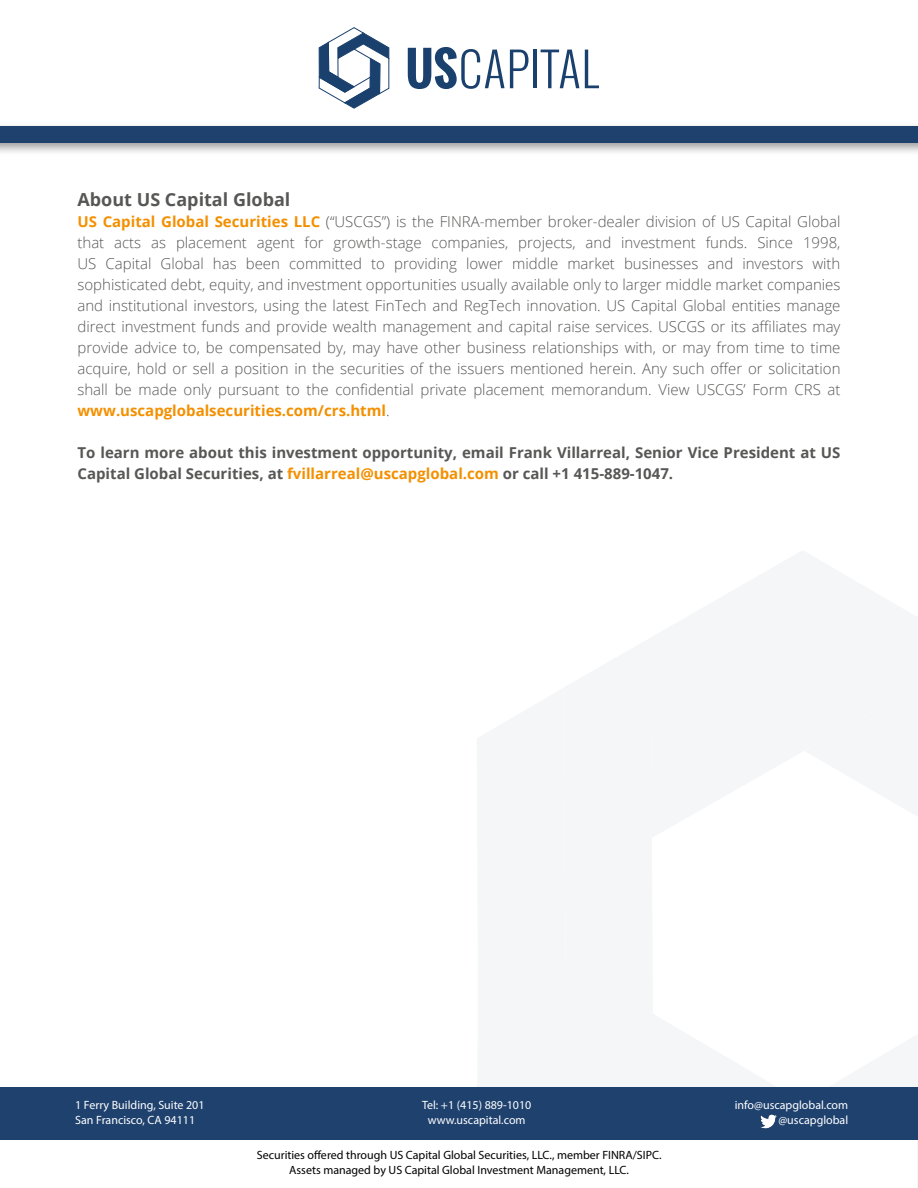
<style>
.page{position:relative;width:918px;height:1188px;background:#fff}
.page>*{position:absolute;margin:0;border:0;box-sizing:border-box;transform-origin:0 0}
.t1{font:700 18px "Open Sans";color:#575756}
.t2{font:300 15px/21px "Open Sans";color:#575756;text-align:justify}
.t3{font:700 15px/21px "Open Sans";color:#575756}
.t4{font:12px/15.6px "Myriad Pro";color:#000;text-align:center}
.t5{font:12px/15px "Myriad Pro";color:#fff;text-align:center}
.s1{font-weight:700;color:#f39000}
.s2{color:#f39000}
</style>
<div class="page">
<div style="left:890px;top:602px;width:28px;height:100px;background:#f4f6f8"></div>
<div style="left:890px;top:702px;width:28px;height:114px;background:#f4f6f8"></div>
<svg style="left:565px;top:551px;width:325px;height:249px;fill:#f4f6f8"></svg>
<svg style="left:477px;top:688px;width:326px;height:399px;fill:#f4f6f8"></svg>
<svg style="left:716px;top:838px;width:202px;height:350px"></svg>
<div style="left:1px;top:1138px;width:916px;height:50px;background:#fff"></div>
<div style="left:0;top:1087px;width:918px;height:52px;background:#1e416e"></div>
<img style="left:760px;top:1114px;width:17px;height:15px">
<div style="left:0;top:121px;width:918px;height:35px;background:#000;opacity:.4"></div>
<div style="left:0;top:126px;width:918px;height:17px;background:#1e416e"></div>
<svg style="left:408px;top:47px;width:120px;height:42px"></svg>
<hr style="left:534px;top:50px;width:3px;height:38px;background:#1a406e">
<svg style="left:541px;top:50px;width:38px;height:38px"></svg>
<svg style="left:585px;top:50px;width:14px;height:38px"></svg>
<svg style="left:319px;top:27px;width:70px;height:81px"></svg>
<p class="t1" style="left:77px;top:187px;width:214px">About US Capital Global</p>
<p class="t2" style="left:77px;top:211px;width:765px"><span class="s1">US Capital Global Securities LLC</span> (“USCGS”) is the FINRA-member broker-dealer division of US Capital Global that acts as placement agent for growth-stage companies, projects, and investment funds. Since 1998, US Capital Global has been committed to providing lower middle market businesses and investors with sophisticated debt, equity, and investment opportunities usually available only to larger middle market companies and institutional investors, using the latest FinTech and RegTech innovation. US Capital Global entities manage direct investment funds and provide wealth management and capital raise services. USCGS or its affiliates may provide advice to, be compensated by, may have other business relationships with, or may from time to time acquire, hold or sell a position in the securities of the issuers mentioned herein. Any such offer or solicitation shall be made only pursuant to the confidential private placement memorandum. View USCGS’ Form CRS at <span class="s1">www.uscapglobalsecurities.com/crs.html</span>.</p>
<p class="t3" style="left:77px;top:442px;width:765px">To learn more about this investment opportunity, email Frank Villarreal, Senior Vice President at US<br>Capital Global Securities, at <span class="s2">fvillarreal@uscapglobal.com</span> or call +1 415-889-1047.</p>
<p class="t5" style="left:75px;top:1097px;width:131px;text-align:left">1 Ferry Building, Suite 201<br>San Francisco, CA 94111</p>
<p class="t5" style="left:422px;top:1097px;width:111px">Tel: +1 (415) 889-1010 www.uscapital.com</p>
<p class="t5" style="left:735px;top:1097px;width:115px;text-align:right">info@uscapglobal.com @uscapglobal</p>
<p class="t4" style="left:257px;top:1147px;width:406px">Securities offered through US Capital Global Securities, LLC., member FINRA/SIPC.<br>Assets managed by US Capital Global Investment Management, LLC.</p>
</div>
